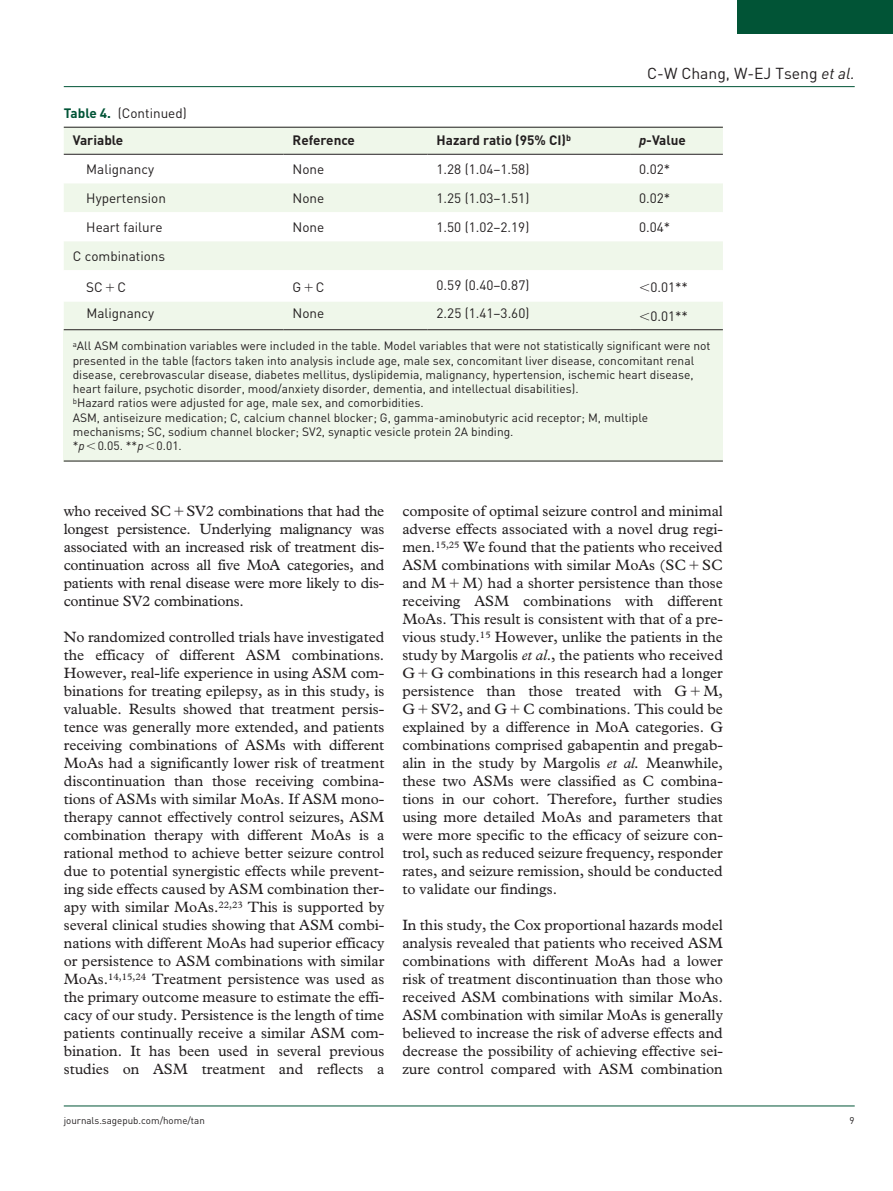
<style>
.page{position:relative;width:893px;height:1191px;background:#fff}
.page>*{position:absolute;margin:0;border:0;box-sizing:border-box;transform-origin:0 0}
.t1{font:15.75px "DIN";color:#231f20}
.t2{font:15px/18px "Plantin Std";color:#231f20;text-align:justify}
.t3{font:13.5px "DIN";color:#231f20}
.t4{font:700 13.5px "DIN";color:#231f20}
.t5{font:12px/14.2px "DIN";color:#231f20}
.t6{font:9.75px "DIN";color:#231f20}
.s1{font-weight:700;color:#015436}
.s2{font-style:italic}
</style>
<div class="page">
<hr style="left:64px;top:86px;width:791px;height:1px;background:#015436">
<hr style="left:64px;top:1105px;width:791px;height:1px;background:#015436">
<div style="left:738px;top:0;width:155px;height:34px;background:#015436"></div>
<div style="left:64px;top:329px;width:659px;height:132px;background:#eff7ea"></div>
<hr style="left:64px;top:460px;width:659px;height:1px;background:#231f20">
<div style="left:64px;top:126px;width:659px;height:204px;background:#eff7ea"></div>
<svg style="left:64px;top:154px;width:659px;height:147px"></svg>
<hr style="left:64px;top:329px;width:219px;height:1px;background:#231f20">
<hr style="left:284px;top:329px;width:144px;height:1px;background:#231f20">
<hr style="left:428px;top:329px;width:202px;height:1px;background:#231f20">
<hr style="left:630px;top:329px;width:93px;height:1px;background:#231f20">
<hr style="left:64px;top:154px;width:219px;height:1px;background:#231f20">
<hr style="left:284px;top:154px;width:144px;height:1px;background:#231f20">
<hr style="left:428px;top:154px;width:202px;height:1px;background:#231f20">
<hr style="left:630px;top:154px;width:93px;height:1px;background:#231f20">
<hr style="left:64px;top:127px;width:659px;height:1px;background:#231f20">
<svg style="left:106px;top:284px;width:8px;height:8px"></svg>
<svg style="left:305px;top:284px;width:8px;height:8px"></svg>
<svg style="left:640px;top:284px;width:9px;height:8px"></svg>
<svg style="left:640px;top:312px;width:9px;height:8px"></svg>
<p class="t3" style="left:64px;top:105px;width:125px"><span class="s1">Table 4.</span> (Continued)</p>
<p class="t1" style="left:647px;top:63px;width:209px">C-W Chang, W-EJ Tseng <span class="s2">et al.</span></p>
<p class="t4" style="left:73px;top:132px;width:52px">Variable</p>
<p class="t4" style="left:293px;top:132px;width:64px">Reference</p>
<p class="t4" style="left:437px;top:132px;width:136px">Hazard ratio (95% CI)<sup>b</sup></p>
<p class="t4" style="left:639px;top:132px;width:48px"><span class="s2">p</span>-Value</p>
<p class="t3" style="left:86px;top:161px;width:69px">Malignancy</p>
<p class="t3" style="left:293px;top:161px;width:33px">None</p>
<p class="t3" style="left:437px;top:161px;width:94px">1.28 (1.04–1.58)</p>
<p class="t3" style="left:639px;top:161px;width:33px">0.02*</p>
<p class="t3" style="left:86px;top:190px;width:81px">Hypertension</p>
<p class="t3" style="left:293px;top:190px;width:33px">None</p>
<p class="t3" style="left:437px;top:190px;width:94px">1.25 (1.03–1.51)</p>
<p class="t3" style="left:639px;top:190px;width:33px">0.02*</p>
<p class="t3" style="left:86px;top:219px;width:78px">Heart failure</p>
<p class="t3" style="left:293px;top:219px;width:33px">None</p>
<p class="t3" style="left:437px;top:219px;width:94px">1.50 (1.02–2.19)</p>
<p class="t3" style="left:639px;top:219px;width:33px">0.04*</p>
<p class="t3" style="left:73px;top:248px;width:94px">C combinations</p>
<p class="t3" style="left:86px;top:279px;width:41px">SC C</p>
<p class="t3" style="left:293px;top:279px;width:33px">G C</p>
<p class="t3" style="left:437px;top:277px;width:94px">0.59 (0.40–0.87)</p>
<p class="t3" style="left:650px;top:279px;width:39px">0.01**</p>
<p class="t3" style="left:86px;top:305px;width:69px">Malignancy</p>
<p class="t3" style="left:293px;top:305px;width:33px">None</p>
<p class="t3" style="left:437px;top:305px;width:94px">2.25 (1.41–3.60)</p>
<p class="t3" style="left:650px;top:307px;width:39px">0.01**</p>
<p class="t5" style="left:73px;top:339px;width:639px"><sup>a</sup>All ASM combination variables were included in the table. Model variables that were not statistically significant were not presented in the table (factors taken into analysis include age, male sex, concomitant liver disease, concomitant renal disease, cerebrovascular disease, diabetes mellitus, dyslipidemia, malignancy, hypertension, ischemic heart disease, heart failure, psychotic disorder, mood/anxiety disorder, dementia, and intellectual disabilities).<br><sup>b</sup>Hazard ratios were adjusted for age, male sex, and comorbidities.<br>ASM, antiseizure medication; C, calcium channel blocker; G, gamma-aminobutyric acid receptor; M, multiple mechanisms; SC, sodium channel blocker; SV2, synaptic vesicle protein 2A binding.<br>*<span class="s2">p</span> 0.05. **<span class="s2">p</span> 0.01.</p>
<p class="t2" style="left:64px;top:502px;width:322px">who received SC SV2 combinations that had the longest persistence. Underlying malignancy was associated with an increased risk of treatment dis&shy;continuation across all five MoA categories, and patients with renal disease were more likely to dis&shy;continue SV2 combinations.</p>
<p class="t2" style="left:64px;top:628px;width:322px">No randomized controlled trials have investigated the efficacy of different ASM combinations.<br>However, real-life experience in using ASM com&shy;binations for treating epilepsy, as in this study, is valuable. Results showed that treatment persis&shy;tence was generally more extended, and patients receiving combinations of ASMs with different MoAs had a significantly lower risk of treatment discontinuation than those receiving combina&shy;tions of ASMs with similar MoAs. If ASM mono&shy;therapy cannot effectively control seizures, ASM combination therapy with different MoAs is a rational method to achieve better seizure control due to potential synergistic effects while prevent&shy;ing side effects caused by ASM combination ther&shy;apy with similar MoAs.<sup>22,23</sup> This is supported by several clinical studies showing that ASM combi&shy;nations with different MoAs had superior efficacy or persistence to ASM combinations with similar MoAs.<sup>14,15,24</sup> Treatment persistence was used as the primary outcome measure to estimate the effi&shy;cacy of our study. Persistence is the length of time patients continually receive a similar ASM com&shy;bination. It has been used in several previous studies on ASM treatment and reflects a</p>
<p class="t2" style="left:402px;top:502px;width:322px">composite of optimal seizure control and minimal adverse effects associated with a novel drug regi&shy;men.<sup>15,25</sup> We found that the patients who received ASM combinations with similar MoAs (SC SC and M M) had a shorter persistence than those receiving ASM combinations with different MoAs. This result is consistent with that of a pre&shy;vious study.<sup>15</sup> However, unlike the patients in the study by Margolis <span class="s2">et al</span>., the patients who received G G combinations in this research had a longer persistence than those treated with G M, G SV2, and G C combinations. This could be explained by a difference in MoA categories. G combinations comprised gabapentin and pregab&shy;alin in the study by Margolis <span class="s2">et al.</span> Meanwhile, these two ASMs were classified as C combina&shy;tions in our cohort. Therefore, further studies using more detailed MoAs and parameters that were more specific to the efficacy of seizure con&shy;trol, such as reduced seizure frequency, responder rates, and seizure remission, should be conducted to validate our findings.</p>
<p class="t2" style="left:402px;top:916px;width:322px">In this study, the Cox proportional hazards model analysis revealed that patients who received ASM combinations with different MoAs had a lower risk of treatment discontinuation than those who received ASM combinations with similar MoAs.<br>ASM combination with similar MoAs is generally believed to increase the risk of adverse effects and decrease the possibility of achieving effective sei&shy;zure control compared with ASM combination</p>
<p class="t6" style="left:64px;top:1114px;width:143px">journals.sagepub.com/home/tan</p>
<p class="t6" style="left:850px;top:1114px;width:7px">9</p>
</div>
